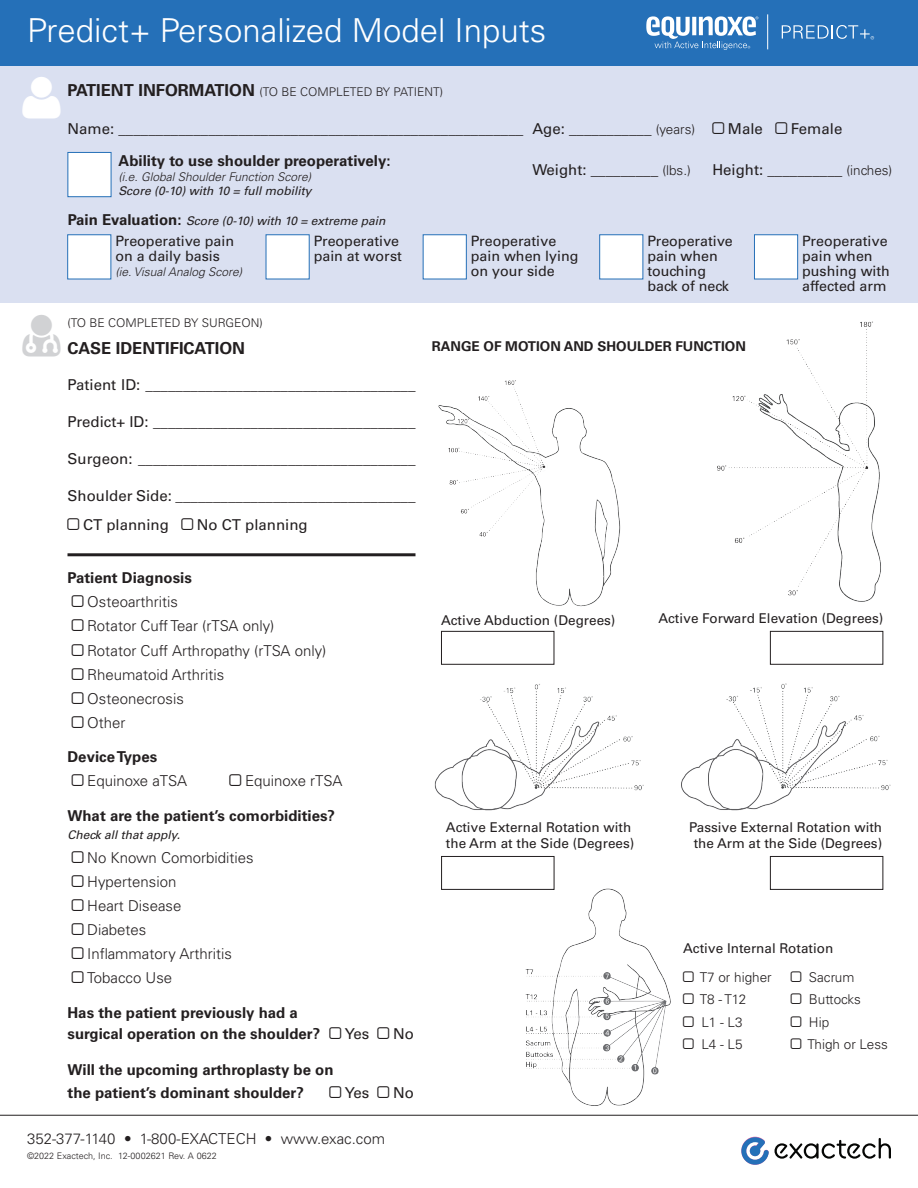
<style>
.page{position:relative;width:918px;height:1188px;background:#fff}
.page>*{position:absolute;margin:0;border:0;box-sizing:border-box;transform-origin:0 0}
.t1{font:300 33px "Univers LT Std";color:#fff}
.t2{font:700 16.5px "Univers LT Std";color:#231f20}
.t3{font:15px/28.8px "Univers LT Std";color:#231f20}
.t4{font:300 15px/24.2px "Univers LT Std";color:#231f20}
.t5{font:700 15px/21.1px "Univers LT Std";color:#231f20}
.t6{font:14.25px/15px "Univers LT Std";color:#231f20}
.t7{font:13.5px/16.2px "Univers LT Std";color:#231f20;text-align:center}
.t8{font:300 13.5px/22.5px "Univers LT Std";color:#231f20}
.t9{font:700 13.5px "Univers LT Std";color:#231f20}
.t10{font:italic 12px "Univers LT Std";color:#231f20}
.t11{font:300 12px "Univers LT Std";color:#231f20}
.t12{font:italic 300 12px "Univers LT Std";color:#231f20}
.t13{font:300 9px "Univers LT Std";color:#231f20}
.s1{font-weight:700;font-size:16.5px}
.s2{font-weight:700;font-style:normal;font-size:15px}
.s3{font-weight:300;font-size:13.5px}
</style>
<div class="page">
<div style="left:0;top:60px;width:918px;height:243px;background:#dae0f1"></div>
<div style="left:0;top:0;width:918px;height:65px;background:#2570b8"></div>
<hr style="left:767px;top:14px;width:1px;height:35px;background:#fff">
<svg style="left:646px;top:16px;width:112px;height:34px"></svg>
<svg style="left:782px;top:25px;width:92px;height:15px"></svg>
<img style="left:525px;top:878px;width:146px;height:228px">
<img style="left:681px;top:663px;width:210px;height:148px">
<div style="left:770px;top:856px;width:113px;height:34px;border:1px solid #231f20"></div>
<img style="left:434px;top:684px;width:210px;height:127px">
<div style="left:441px;top:856px;width:113px;height:34px;border:1px solid #231f20"></div>
<img style="left:438px;top:380px;width:183px;height:227px">
<div style="left:441px;top:631px;width:113px;height:34px;border:1px solid #231f20"></div>
<img style="left:717px;top:321px;width:164px;height:281px">
<div style="left:770px;top:631px;width:113px;height:34px;border:1px solid #231f20"></div>
<svg style="left:775px;top:1138px;width:116px;height:21px"></svg>
<svg style="left:741px;top:1137px;width:28px;height:28px"></svg>
<hr style="left:0;top:1115px;width:918px;height:1px;background:#231f20">
<div style="left:68px;top:235px;width:43px;height:44px;background:#fff"></div>
<div style="left:266px;top:235px;width:43px;height:44px;background:#fff"></div>
<div style="left:423px;top:235px;width:44px;height:44px;background:#fff"></div>
<div style="left:600px;top:235px;width:43px;height:44px;background:#fff"></div>
<div style="left:754px;top:235px;width:44px;height:44px;background:#fff;border:1px solid #2570b8"></div>
<div style="left:68px;top:152px;width:43px;height:45px;background:#fff;border:1px solid #2570b8"></div>
<hr style="left:68px;top:553px;width:348px;height:3px;background:#231f20">
<h1 class="t1" style="left:27px;top:10px;width:521px">Predict+ Personalized Model Inputs</h1>
<p class="t11" style="left:68px;top:84px;width:377px"><span class="s1">PATIENT INFORMATION</span> (TO BE COMPLETED BY PATIENT)</p>
<p class="t3" style="left:68px;top:115px;width:457px">Name: ______________________________________________________</p>
<p class="t5" style="left:119px;top:150px;width:274px">Ability to use shoulder preoperatively:</p>
<p class="t12" style="left:119px;top:169px;width:194px">(i.e. Global Shoulder Function Score)</p>
<p class="t10" style="left:119px;top:184px;width:194px">Score (0-10) with 10 = full mobility</p>
<p class="t10" style="left:68px;top:214px;width:319px"><span class="s2">Pain Evaluation:</span> Score (0-10) with 10 = extreme pain</p>
<p class="t3" style="left:532px;top:115px;width:164px">Age: ___________ <span class="s3">(years)</span></p>
<p class="t3" style="left:728px;top:115px;width:37px">Male</p>
<p class="t3" style="left:791px;top:115px;width:53px">Female</p>
<p class="t3" style="left:532px;top:156px;width:160px">Weight: _________ <span class="s3">(lbs.)</span></p>
<p class="t3" style="left:712px;top:156px;width:182px">Height: __________ <span class="s3">(inches)</span></p>
<p class="t6" style="left:115px;top:234px;width:120px">Preoperative pain on a daily basis</p>
<p class="t12" style="left:115px;top:265px;width:128px">(ie. Visual Analog Score)</p>
<p class="t11" style="left:68px;top:315px;width:197px">(TO BE COMPLETED BY SURGEON)</p>
<p class="t6" style="left:314px;top:234px;width:90px">Preoperative pain at worst</p>
<p class="t6" style="left:471px;top:234px;width:109px">Preoperative pain when lying on your side</p>
<p class="t6" style="left:647px;top:234px;width:87px">Preoperative pain when touching back of neck</p>
<p class="t6" style="left:802px;top:234px;width:89px">Preoperative pain when pushing with affected arm</p>
<p class="t2" style="left:68px;top:338px;width:179px">CASE IDENTIFICATION</p>
<p class="t3" style="left:68px;top:371px;width:349px">Patient ID: ____________________________________</p>
<p class="t3" style="left:68px;top:408px;width:349px">Predict+ ID: ___________________________________</p>
<p class="t3" style="left:68px;top:444px;width:349px">Surgeon: _____________________________________</p>
<p class="t3" style="left:83px;top:481px;width:334px;text-indent:-16px">Shoulder Side: ________________________________<br>CT planning</p>
<p class="t3" style="left:197px;top:510px;width:112px">No CT planning</p>
<p class="t5" style="left:68px;top:568px;width:126px">Patient Diagnosis</p>
<p class="t4" style="left:87px;top:590px;width:241px">Osteoarthritis<br>Rotator Cuff Tear (rTSA only)<br>Rotator Cuff Arthropathy (rTSA only)<br>Rheumatoid Arthritis<br>Osteonecrosis<br>Other</p>
<p class="t5" style="left:68px;top:747px;width:91px">Device Types</p>
<p class="t4" style="left:87px;top:769px;width:101px">Equinoxe aTSA</p>
<p class="t4" style="left:245px;top:769px;width:99px">Equinoxe rTSA</p>
<p class="t5" style="left:68px;top:805px;width:269px">What are the patient’s comorbidities?</p>
<p class="t10" style="left:68px;top:827px;width:114px">Check all that apply.</p>
<p class="t4" style="left:87px;top:845px;width:168px">No Known Comorbidities<br>Hypertension<br>Heart Disease<br>Diabetes<br>Inflammatory Arthritis<br>Tobacco Use</p>
<p class="t5" style="left:68px;top:1002px;width:254px">Has the patient previously had a surgical operation on the shoulder?</p>
<p class="t3" style="left:345px;top:1019px;width:26px">Yes</p>
<p class="t3" style="left:393px;top:1019px;width:22px">No</p>
<p class="t5" style="left:68px;top:1058px;width:268px;line-height:22.6px">Will the upcoming arthroplasty be on the patient’s dominant shoulder?</p>
<p class="t3" style="left:345px;top:1078px;width:26px">Yes</p>
<p class="t3" style="left:393px;top:1078px;width:22px">No</p>
<p class="t4" style="left:27px;top:1127px;width:360px">352-377-1140 • 1-800-EXACTECH • www.exac.com</p>
<p class="t13" style="left:27px;top:1151px;width:191px">©2022 Exactech, Inc. 12-0002621 Rev. A 0622</p>
<p class="t9" style="left:432px;top:339px;width:316px">RANGE OF MOTION AND SHOULDER FUNCTION</p>
<p class="t7" style="left:441px;top:612px;width:176px">Active Abduction (Degrees)</p>
<p class="t7" style="left:658px;top:610px;width:226px">Active Forward Elevation (Degrees)</p>
<p class="t7" style="left:446px;top:819px;width:190px;text-align:left">Active External Rotation with the Arm at the Side (Degrees)</p>
<p class="t7" style="left:689px;top:819px;width:195px">Passive External Rotation with the Arm at the Side (Degrees)</p>
<p class="t7" style="left:683px;top:940px;width:152px">Active Internal Rotation</p>
<p class="t8" style="left:700px;top:966px;width:74px">T7 or higher<br>T8 - T12<br>L1 - L3<br>L4 - L5</p>
<p class="t8" style="left:807px;top:966px;width:82px">Sacrum<br>Buttocks<br>Hip<br>Thigh or Less</p>
</div>
